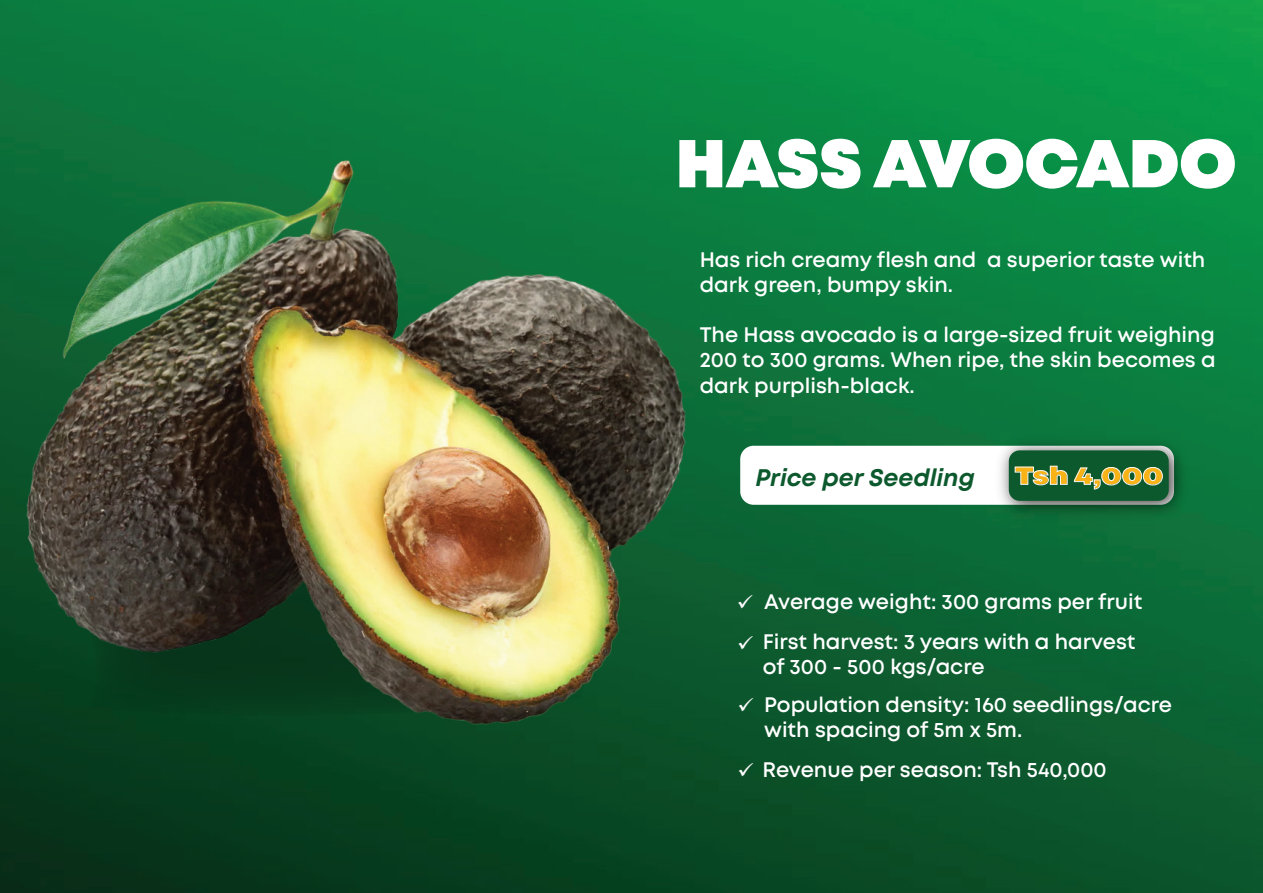
<style>
.page{position:relative;width:1263px;height:893px;background:#fff}
.page>*{position:absolute;margin:0;border:0;box-sizing:border-box;transform-origin:0 0}
.t1{font:900 67.5px "Mont";color:#fff}
.t2{font:900 24.6px "Mont";color:#f9b317;scale:1.22 1}
.t3{font:italic 700 24px "Mont";color:#0d592e}
.t4{font:600 21px/25.2px "Mont";color:#fff}
.s1{color:#fcfbfd}
</style>
<div class="page">
<img style="left:0;top:0;width:1263px;height:893px">
<div style="left:740px;top:446px;width:434px;height:59px;background:#fff;border-radius:13px"></div>
<img style="left:989px;top:431px;width:205px;height:96px">
<div style="left:1009px;top:450px;width:160px;height:51px;background:#0d592e;border-radius:11px"></div>
<svg style="left:1015px;top:466px;width:52px;height:19px"></svg>
<svg style="left:1074px;top:467px;width:89px;height:22px"></svg>
<img style="left:0;top:133px;width:723px;height:628px">
<svg style="left:738px;top:595px;width:15px;height:55px"></svg>
<svg style="left:739px;top:697px;width:14px;height:14px"></svg>
<h1 class="t1" style="left:676px;top:120px;width:562px">HASS AVOCADO</h1>
<p class="t4" style="left:700px;top:247px;width:507px">Has rich creamy flesh and a superior taste with dark green, bumpy skin.</p>
<p class="t4" style="left:700px;top:322px;width:517px;text-align:justify">The Hass avocado is a large-sized fruit weighing 200 to 300 grams. When ripe, the skin becomes a dark purplish-black.</p>
<p class="t3" style="left:755px;top:461px;width:221px">Price per Seedling</p>
<p class="t2" style="left:1015px;top:460px;width:123px">Tsh 4,000</p>
<p class="t4" style="left:764px;top:589px;width:380px">Average weight: 300 grams per fruit</p>
<p class="t4" style="left:763px;top:629px;width:374px">First harvest: 3 years with a harvest of 300 - 500 kgs/acre</p>
<p class="t4" style="left:764px;top:692px;width:409px">Population density: 160 seedlings/acre with spacing of 5m x 5m.</p>
<p class="t4" style="left:737px;top:757px;width:371px"><span class="s1">✓</span> Revenue per season: Tsh 540,000</p>
</div>
